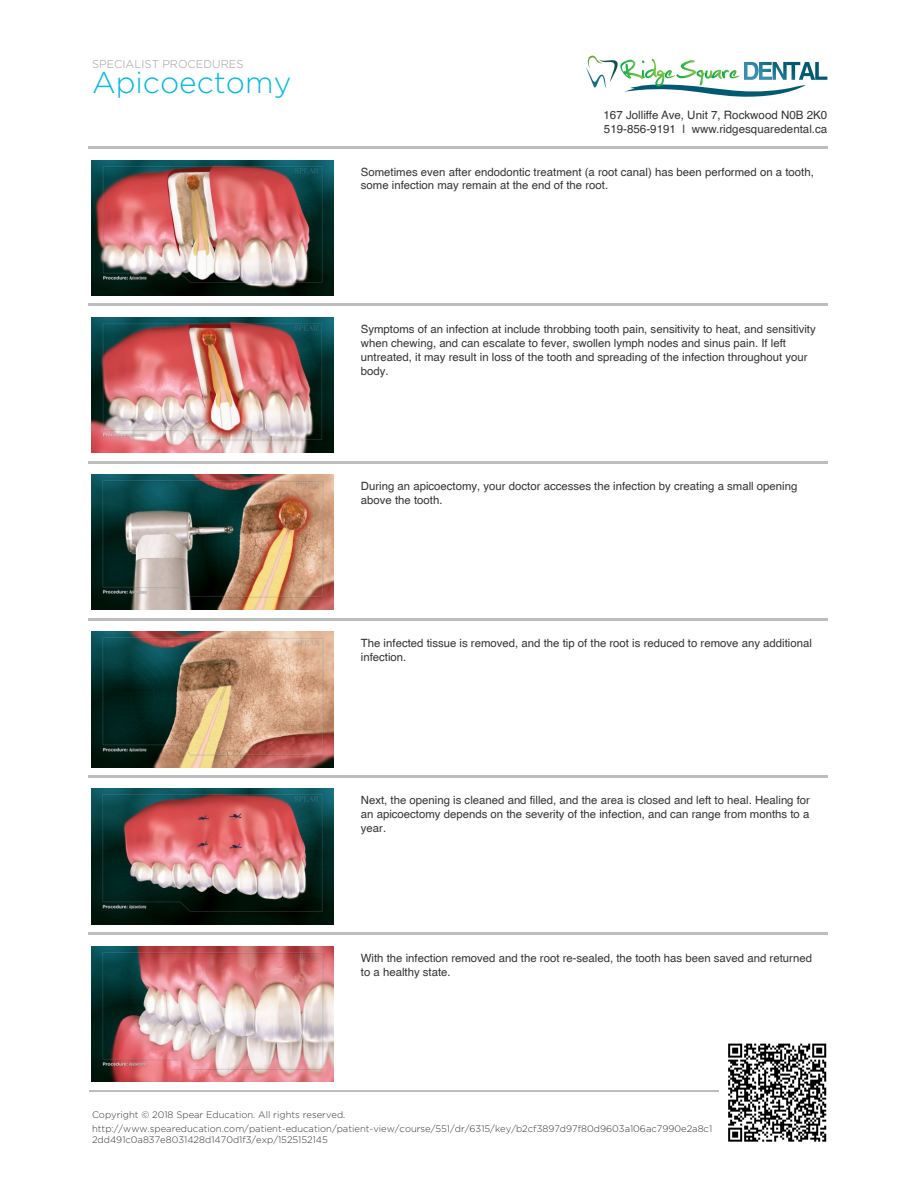
<style>
.page{position:relative;width:918px;height:1188px;background:#fff}
.page>*{position:absolute;margin:0;border:0;box-sizing:border-box;transform-origin:0 0}
.t1{font:300 30px "Gotham HTF";color:#00b9e4}
.t2{font:11.55px/14px "Helvetica";color:#333}
.t3{font:11.4px/14px "Helvetica";color:#333}
.t4{font:300 11.25px "Gotham HTF";color:#9c9c9c}
.t5{font:300 9.45px/11.4px "Gotham HTF";color:#333}
</style>
<div class="page">
<svg style="left:728px;top:1043px;width:99px;height:99px"></svg>
<svg style="left:728px;top:1044px;width:98px;height:98px"></svg>
<hr style="left:89px;top:147px;width:739px;height:2px;background:#bdbdbd">
<img style="left:92px;top:160px;width:242px;height:136px">
<hr style="left:89px;top:304px;width:739px;height:2px;background:#bdbdbd">
<img style="left:92px;top:317px;width:242px;height:136px">
<hr style="left:89px;top:461px;width:739px;height:2px;background:#bdbdbd">
<img style="left:92px;top:475px;width:242px;height:135px">
<hr style="left:89px;top:618px;width:739px;height:2px;background:#bdbdbd">
<img style="left:92px;top:632px;width:242px;height:135px">
<hr style="left:89px;top:775px;width:739px;height:3px;background:#bdbdbd">
<img style="left:92px;top:789px;width:242px;height:135px">
<hr style="left:89px;top:933px;width:739px;height:2px;background:#bdbdbd">
<img style="left:92px;top:946px;width:242px;height:136px">
<hr style="left:89px;top:1090px;width:629px;height:2px;background:#bdbdbd">
<svg style="left:586px;top:55px;width:241px;height:42px"></svg>
<p class="t4" style="left:92px;top:58px;width:153px">SPECIALIST PROCEDURES</p>
<h1 class="t1" style="left:92px;top:66px;width:201px">Apicoectomy</h1>
<p class="t2" style="left:604px;top:108px;width:225px">167 Jolliffe Ave, Unit 7, Rockwood N0B 2K0<br>519-856-9191 | www.ridgesquaredental.ca</p>
<p class="t3" style="left:361px;top:164px;width:454px">Sometimes even after endodontic treatment (a root canal) has been performed on a tooth, some infection may remain at the end of the root.</p>
<p class="t3" style="left:361px;top:321px;width:456px">Symptoms of an infection at include throbbing tooth pain, sensitivity to heat, and sensitivity when chewing, and can escalate to fever, swollen lymph nodes and sinus pain. If left untreated, it may result in loss of the tooth and spreading of the infection throughout your body.</p>
<p class="t3" style="left:361px;top:479px;width:438px">During an apicoectomy, your doctor accesses the infection by creating a small opening above the tooth.</p>
<p class="t3" style="left:361px;top:636px;width:453px">The infected tissue is removed, and the tip of the root is reduced to remove any additional infection.</p>
<p class="t3" style="left:361px;top:793px;width:451px;text-align:justify">Next, the opening is cleaned and filled, and the area is closed and left to heal. Healing for an apicoectomy depends on the severity of the infection, and can range from months to a year.</p>
<p class="t3" style="left:361px;top:950px;width:453px">With the infection removed and the root re-sealed, the tooth has been saved and returned to a healthy state.</p>
<p class="t5" style="left:92px;top:1109px;width:255px">Copyright © 2018 Spear Education. All rights reserved.</p>
<p class="t5" style="left:92px;top:1123px;width:622px">http://www.speareducation.com/patient-education/patient-view/course/551/dr/6315/key/b2cf3897d97f80d9603a106ac7990e2a8c1<br>2dd491c0a837e8031428d1470d1f3/exp/1525152145</p>
</div>
